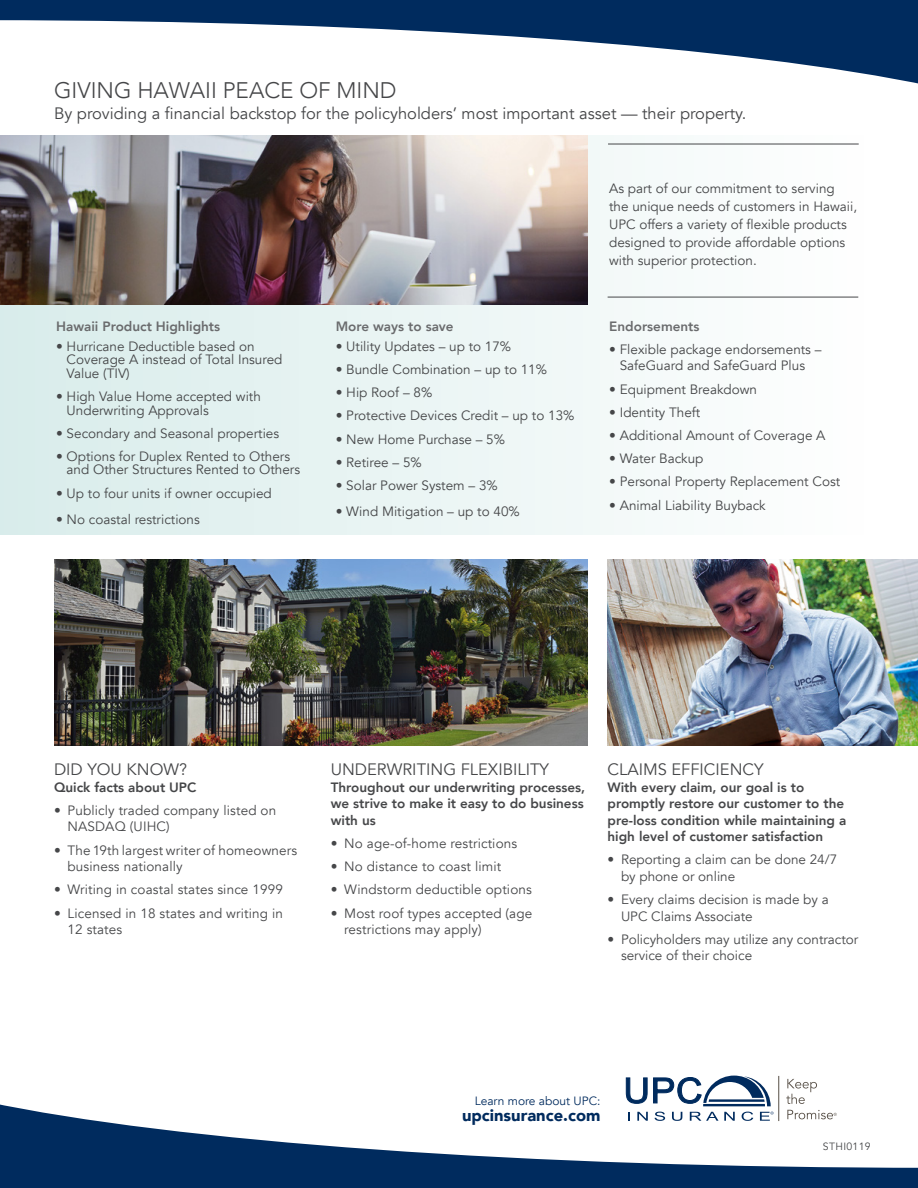
<style>
.page{position:relative;width:918px;height:1188px;background:#fff}
.page>*{position:absolute;margin:0;border:0;box-sizing:border-box;transform-origin:0 0}
.Page_2_-_Top_header{font:300 22.5px "Avenir";color:#454648}
.Page_2_-_Top_Subhead{font:16.5px "Avenir";color:#454648}
.Page_2_Bottom_Header{font:16.5px "Avenir";color:#464749}
.Page_2__bottom_url{font:900 16.5px "Avenir";color:#002b5e}
.t1{font:13.5px/16.5px "Avenir";color:#464749}
.Page_2_Top_body{font:13.5px/18px "Avenir";color:#454648}
.Page_2_Bottom_subhea{font:800 13.5px/16.5px "Avenir";color:#464749;text-align:justify}
.Page_2_Top_SubSubhea{font:800 13.5px "Avenir";color:#6a6b6d}
.Page_2_Bottom_subhea-2{font:800 13.5px "Avenir";color:#454648}
.t2{font:12px "Avenir";color:#002b5e}
.t3{font:10.5px "Avenir";letter-spacing:.03em;color:#464749}
</style>
<div class="page">
<div style="left:0;top:135px;width:884px;height:400px;background:linear-gradient(to right,#d8eceb,#fffffe)"></div>
<svg style="left:0;top:0;width:918px;height:84px"></svg>
<svg style="left:0;top:1102px;width:918px;height:86px"></svg>
<img style="left:608px;top:559px;width:310px;height:186px">
<img style="left:54px;top:559px;width:533px;height:186px">
<svg style="left:628px;top:1112px;width:2px;height:9px"></svg>
<svg style="left:637px;top:1112px;width:11px;height:9px"></svg>
<svg style="left:655px;top:1112px;width:10px;height:9px"></svg>
<svg style="left:672px;top:1112px;width:10px;height:9px"></svg>
<svg style="left:690px;top:1112px;width:28px;height:9px"></svg>
<svg style="left:724px;top:1112px;width:11px;height:9px"></svg>
<svg style="left:742px;top:1112px;width:11px;height:9px"></svg>
<svg style="left:626px;top:1076px;width:145px;height:30px"></svg>
<hr style="left:779px;top:1076px;width:1px;height:45px;background:#564e45">
<svg style="left:786px;top:1079px;width:31px;height:25px"></svg>
<svg style="left:787px;top:1110px;width:50px;height:9px"></svg>
<svg style="left:760px;top:1112px;width:14px;height:9px"></svg>
<img style="left:0;top:135px;width:588px;height:170px">
<hr style="left:608px;top:297px;width:250px;height:1px;background:#464749">
<hr style="left:608px;top:144px;width:251px;height:1px;background:#464749">
<p class="Page_2_-_Top_header" style="left:54px;top:76px;width:344px">GIVING HAWAII PEACE OF MIND</p>
<p class="Page_2_-_Top_Subhead" style="left:54px;top:103px;width:694px">By providing a financial backstop for the policyholders’ most important asset — their property.</p>
<p class="Page_2_Top_SubSubhea" style="left:56px;top:315px;width:166px">Hawaii Product Highlights</p>
<p class="t1" style="left:67px;top:340px;width:217px;line-height:13.5px;text-indent:-10px">• Hurricane Deductible based on<br>Coverage A instead of Total Insured<br>Value (TIV)</p>
<p class="t1" style="left:67px;top:390px;width:196px;line-height:13.5px;text-indent:-10px">• High Value Home accepted with<br>Underwriting Approvals</p>
<p class="t1" style="left:56px;top:425px;width:225px">• Secondary and Seasonal properties</p>
<p class="t1" style="left:67px;top:450px;width:235px;line-height:13.5px;text-indent:-10px">• Options for Duplex Rented to Others and Other Structures Rented to Others</p>
<p class="t1" style="left:56px;top:485px;width:217px">• Up to four units if owner occupied</p>
<p class="t1" style="left:56px;top:511px;width:145px">• No coastal restrictions</p>
<p class="Page_2_Top_SubSubhea" style="left:336px;top:315px;width:119px">More ways to save</p>
<p class="Page_2_Top_body" style="left:336px;top:337px;width:177px">• Utility Updates – up to 17%</p>
<p class="Page_2_Top_body" style="left:336px;top:361px;width:213px">• Bundle Combination – up to 11%</p>
<p class="Page_2_Top_body" style="left:336px;top:384px;width:98px">• Hip Roof – 8%</p>
<p class="Page_2_Top_body" style="left:336px;top:407px;width:240px">• Protective Devices Credit – up to 13%</p>
<p class="Page_2_Top_body" style="left:336px;top:430px;width:171px">• New Home Purchase – 5%</p>
<p class="Page_2_Top_body" style="left:336px;top:453px;width:87px">• Retiree – 5%</p>
<p class="Page_2_Top_body" style="left:336px;top:477px;width:163px">• Solar Power System – 3%</p>
<p class="Page_2_Top_body" style="left:336px;top:503px;width:186px">• Wind Mitigation – up to 40%</p>
<p class="Page_2_Top_body" style="left:609px;top:180px;width:250px">As part of our commitment to serving the unique needs of customers in Hawaii, UPC offers a variety of flexible products designed to provide affordable options with superior protection.</p>
<p class="Page_2_Top_SubSubhea" style="left:609px;top:315px;width:92px">Endorsements</p>
<p class="Page_2_Top_body" style="left:609px;top:341px;width:214px;line-height:16.5px;text-align:center">• Flexible package endorsements –<br>SafeGuard and SafeGuard Plus</p>
<p class="Page_2_Top_body" style="left:609px;top:380px;width:149px">• Equipment Breakdown</p>
<p class="Page_2_Top_body" style="left:609px;top:403px;width:93px">• Identity Theft</p>
<p class="Page_2_Top_body" style="left:609px;top:427px;width:218px">• Additional Amount of Coverage A</p>
<p class="Page_2_Top_body" style="left:609px;top:450px;width:96px">• Water Backup</p>
<p class="Page_2_Top_body" style="left:609px;top:473px;width:232px">• Personal Property Replacement Cost</p>
<p class="Page_2_Top_body" style="left:609px;top:496px;width:158px">• Animal Liability Buyback</p>
<p class="Page_2_Bottom_Header" style="left:54px;top:760px;width:135px">DID YOU KNOW?</p>
<p class="Page_2_Bottom_subhea-2" style="left:54px;top:776px;width:144px">Quick facts about UPC</p>
<p class="t1" style="left:68px;top:802px;width:210px;text-indent:-14px">• Publicly traded company listed on<br>NASDAQ (UIHC)</p>
<p class="t1" style="left:68px;top:842px;width:231px;text-indent:-14px">• The 19th largest writer of homeowners business nationally</p>
<p class="t1" style="left:54px;top:882px;width:230px">• Writing in coastal states since 1999</p>
<p class="t1" style="left:68px;top:905px;width:217px;text-indent:-14px">• Licensed in 18 states and writing in<br>12 states</p>
<p class="Page_2_Bottom_Header" style="left:331px;top:760px;width:220px">UNDERWRITING FLEXIBILITY</p>
<p class="Page_2_Bottom_subhea" style="left:331px;top:779px;width:256px">Throughout our underwriting processes, we strive to make it easy to do business with us</p>
<p class="t1" style="left:331px;top:835px;width:188px">• No age-of-home restrictions</p>
<p class="t1" style="left:331px;top:858px;width:172px">• No distance to coast limit</p>
<p class="t1" style="left:331px;top:882px;width:203px">• Windstorm deductible options</p>
<p class="t1" style="left:344px;top:905px;width:190px;text-indent:-14px">• Most roof types accepted (age restrictions may apply)</p>
<p class="Page_2_Bottom_Header" style="left:608px;top:760px;width:158px">CLAIMS EFFICIENCY</p>
<p class="Page_2_Bottom_subhea" style="left:608px;top:779px;width:240px;text-align:left">With every claim, our goal is to promptly restore our customer to the pre-loss condition while maintaining a high level of customer satisfaction</p>
<p class="t1" style="left:621px;top:852px;width:218px;text-indent:-14px">• Reporting a claim can be done 24/7 by phone or online</p>
<p class="t1" style="left:621px;top:891px;width:209px;text-indent:-14px">• Every claims decision is made by a<br>UPC Claims Associate</p>
<p class="t1" style="left:621px;top:931px;width:239px;text-indent:-14px">• Policyholders may utilize any contractor service of their choice</p>
<p class="t2" style="left:475px;top:1094px;width:127px">Learn more about UPC:</p>
<p class="Page_2__bottom_url" style="left:462px;top:1101px;width:140px">upcinsurance.com</p>
<p class="t3" style="left:823px;top:1141px;width:49px">STHI0119</p>
</div>
